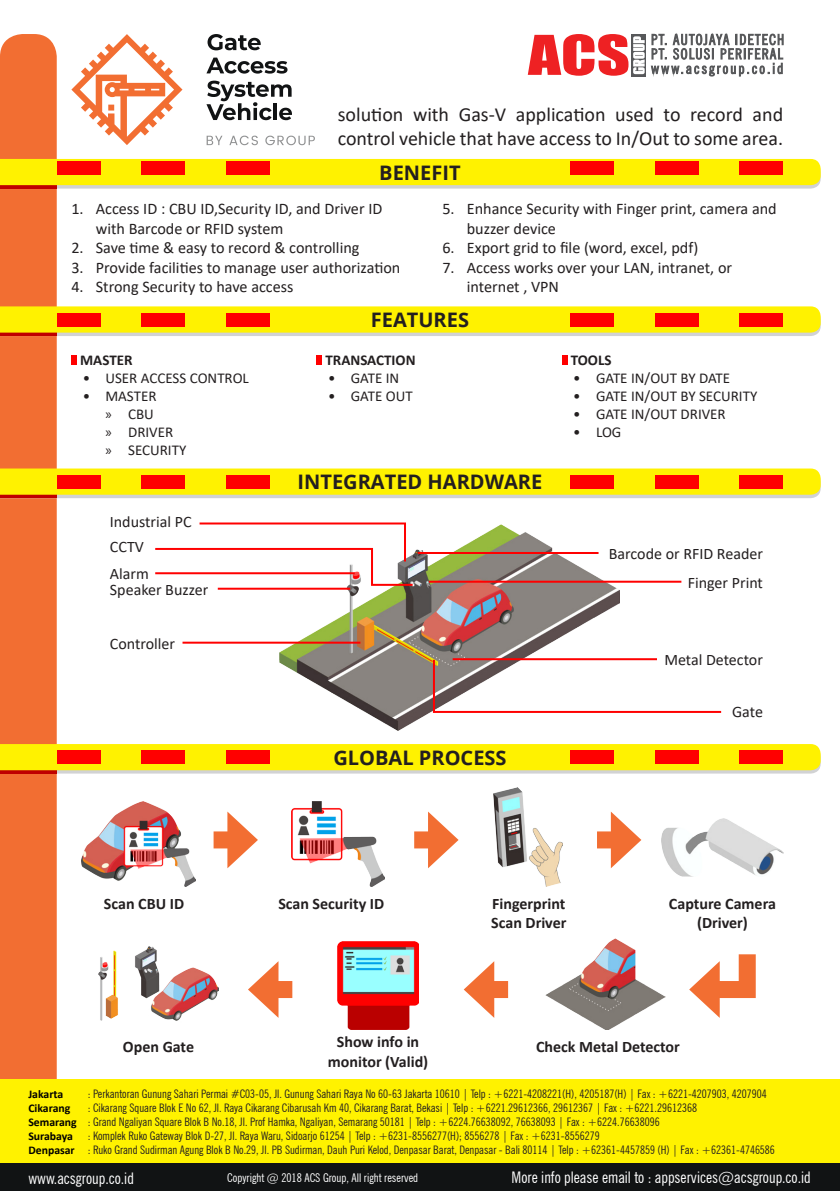
<style>
.page{position:relative;width:840px;height:1191px;background:#fff}
.page>*{position:absolute;margin:0;border:0;box-sizing:border-box;transform-origin:0 0}
.t1{font:20px/24px "Calibri";color:#231f20}
.t2{font:700 20px "Open Sans";color:#231f20}
.t3{font:16.2px/19.4px "Calibri";color:#231f20}
.t4{font:700 16px/19.2px "Calibri";color:#231f20}
.t5{font:16px "Calibri";color:#231f20}
.t6{font:condensed 16px "News Gothic BT";color:#fff}
.t7{font:15px "Calibri";color:#231f20}
.t8{font:700 15px "Calibri";color:#231f20}
.t9{font:condensed 12px "News Gothic BT";color:#fff}
.t10{font:condensed 11.8px "News Gothic BT";color:#231f20}
.t11{font:700 11.8px "Calibri";color:#000}
.s1{font-family:"Myriad Pro"}
</style>
<div class="page">
<div style="left:0;top:34px;width:57px;height:1045px;background:#f26e32"></div>
<div style="left:0;top:1079px;width:839px;height:112px;background:#fff200"></div>
<div style="left:0;top:1163px;width:839px;height:28px;background:#111314"></div>
<div style="left:71px;top:356px;width:6px;height:9px;background:#f00"></div>
<div style="left:316px;top:356px;width:6px;height:9px;background:#f00"></div>
<div style="left:561px;top:356px;width:6px;height:9px;background:#f00"></div>
<svg style="left:0;top:159px;width:820px;height:30px;background:#f8eb1e"></svg>
<div style="left:57px;top:161px;width:43px;height:14px;background:#f00"></div>
<div style="left:226px;top:161px;width:44px;height:14px;background:#f00"></div>
<div style="left:141px;top:161px;width:44px;height:14px;background:#f00"></div>
<div style="left:654px;top:161px;width:44px;height:14px;background:#f00"></div>
<div style="left:569px;top:161px;width:44px;height:14px;background:#f00"></div>
<div style="left:739px;top:161px;width:43px;height:14px;background:#f00"></div>
<svg style="left:0;top:306px;width:820px;height:30px;background:#f8e81d"></svg>
<div style="left:57px;top:313px;width:43px;height:13px;background:#f00"></div>
<div style="left:226px;top:313px;width:44px;height:13px;background:#f00"></div>
<div style="left:141px;top:313px;width:44px;height:13px;background:#f00"></div>
<div style="left:654px;top:313px;width:44px;height:13px;background:#f00"></div>
<div style="left:569px;top:313px;width:44px;height:13px;background:#f00"></div>
<div style="left:739px;top:313px;width:43px;height:13px;background:#f00"></div>
<svg style="left:0;top:468px;width:820px;height:30px;background:#f8e81d"></svg>
<div style="left:57px;top:475px;width:43px;height:13px;background:#f00"></div>
<div style="left:226px;top:475px;width:44px;height:13px;background:#f00"></div>
<div style="left:141px;top:475px;width:44px;height:13px;background:#f00"></div>
<div style="left:654px;top:475px;width:44px;height:13px;background:#f00"></div>
<div style="left:569px;top:475px;width:44px;height:13px;background:#f00"></div>
<div style="left:739px;top:475px;width:43px;height:13px;background:#f00"></div>
<svg style="left:0;top:744px;width:820px;height:29px;background:#f9e816"></svg>
<div style="left:57px;top:750px;width:43px;height:13px;background:#f00"></div>
<div style="left:226px;top:750px;width:44px;height:13px;background:#f00"></div>
<div style="left:141px;top:750px;width:44px;height:13px;background:#f00"></div>
<div style="left:654px;top:750px;width:44px;height:13px;background:#f00"></div>
<div style="left:569px;top:750px;width:44px;height:13px;background:#f00"></div>
<div style="left:739px;top:750px;width:43px;height:13px;background:#f00"></div>
<img style="left:661px;top:818px;width:121px;height:58px">
<img style="left:493px;top:787px;width:69px;height:99px">
<img style="left:545px;top:938px;width:120px;height:92px">
<img style="left:99px;top:946px;width:119px;height:75px">
<img style="left:81px;top:801px;width:114px;height:85px">
<img style="left:291px;top:801px;width:93px;height:85px">
<img style="left:337px;top:941px;width:81px;height:89px">
<img style="left:279px;top:524px;width:340px;height:206px">
<hr style="left:182px;top:641px;width:178px;height:2px;background:#f00">
<svg style="left:431px;top:658px;width:291px;height:56px"></svg>
<hr style="left:218px;top:587px;width:132px;height:2px;background:#f00">
<hr style="left:452px;top:658px;width:204px;height:2px;background:#f00">
<hr style="left:428px;top:580px;width:253px;height:2px;background:#f00">
<hr style="left:417px;top:552px;width:181px;height:2px;background:#f00">
<svg style="left:155px;top:522px;width:259px;height:65px"></svg>
<div style="left:414px;top:831px;width:26px;height:17px;background:#f26e32"></div>
<svg style="left:428px;top:811px;width:30px;height:57px"></svg>
<div style="left:596px;top:831px;width:26px;height:17px;background:#f26e32"></div>
<svg style="left:610px;top:812px;width:31px;height:56px"></svg>
<div style="left:482px;top:981px;width:26px;height:17px;background:#f26e32"></div>
<svg style="left:463px;top:961px;width:31px;height:57px"></svg>
<div style="left:266px;top:981px;width:26px;height:17px;background:#f26e32"></div>
<svg style="left:248px;top:961px;width:30px;height:57px"></svg>
<svg style="left:689px;top:954px;width:67px;height:64px"></svg>
<div style="left:213px;top:831px;width:26px;height:17px;background:#f26e32"></div>
<svg style="left:227px;top:811px;width:31px;height:57px"></svg>
<svg style="left:206px;top:136px;width:16px;height:9px"></svg>
<svg style="left:229px;top:136px;width:29px;height:9px"></svg>
<svg style="left:265px;top:136px;width:50px;height:9px"></svg>
<svg style="left:207px;top:34px;width:53px;height:16px"></svg>
<svg style="left:206px;top:58px;width:81px;height:16px"></svg>
<svg style="left:206px;top:81px;width:86px;height:39px"></svg>
<svg style="left:71px;top:34px;width:111px;height:111px"></svg>
<svg style="left:651px;top:34px;width:131px;height:42px"></svg>
<svg style="left:644px;top:34px;width:2px;height:42px"></svg>
<svg style="left:527px;top:34px;width:117px;height:42px"></svg>
<p class="t1" style="left:337px;top:102px;width:447px">solution with Gas-V application used to record and control vehicle that have access to In/Out to some area.</p>
<p class="t2" style="left:379px;top:158px;width:83px">BENEFIT</p>
<p class="t3" style="left:96px;top:199px;width:288px;text-indent:-24px">1. Access ID : CBU ID,Security ID, and Driver ID with Barcode or RFID system</p>
<p class="t3" style="left:71px;top:238px;width:289px">2. Save time &amp; easy to record &amp; controlling</p>
<p class="t3" style="left:71px;top:257px;width:330px">3. Provide facilities to manage user authorization</p>
<p class="t3" style="left:71px;top:277px;width:223px">4. Strong Security to have access</p>
<p class="t3" style="left:466px;top:199px;width:311px;text-indent:-24px">5. Enhance Security with Finger print, camera and buzzer device</p>
<p class="t3" style="left:442px;top:238px;width:257px">6. Export grid to file (word, excel, pdf)</p>
<p class="t3" style="left:466px;top:257px;width:267px;text-indent:-24px">7. Access works over your LAN, intranet, or internet , VPN</p>
<p class="t8" style="left:80px;top:349px;width:54px">MASTER</p>
<p class="t7" style="left:83px;top:368px;width:167px">• USER ACCESS CONTROL</p>
<p class="t7" style="left:83px;top:386px;width:75px">• MASTER</p>
<p class="t7" style="left:105px;top:404px;width:50px"><span class="s1">»</span> CBU</p>
<p class="t7" style="left:105px;top:422px;width:69px"><span class="s1">»</span> DRIVER</p>
<p class="t7" style="left:105px;top:440px;width:82px"><span class="s1">»</span> SECURITY</p>
<p class="t5" style="left:110px;top:510px;width:83px">Industrial PC</p>
<p class="t5" style="left:110px;top:535px;width:36px">CCTV</p>
<p class="t5" style="left:110px;top:563px;width:40px">Alarm</p>
<p class="t5" style="left:110px;top:578px;width:100px">Speaker Buzzer</p>
<p class="t5" style="left:110px;top:632px;width:67px">Controller</p>
<p class="t2" style="left:370px;top:306px;width:100px">FEATURES</p>
<p class="t8" style="left:325px;top:349px;width:92px">TRANSACTION</p>
<p class="t7" style="left:328px;top:368px;width:73px">• GATE IN</p>
<p class="t7" style="left:328px;top:386px;width:86px">• GATE OUT</p>
<p class="t2" style="left:297px;top:468px;width:246px">INTEGRATED HARDWARE</p>
<p class="t2" style="left:333px;top:743px;width:175px">GLOBAL PROCESS</p>
<p class="t8" style="left:570px;top:349px;width:42px">TOOLS</p>
<p class="t7" style="left:573px;top:368px;width:158px">• GATE IN/OUT BY DATE</p>
<p class="t7" style="left:573px;top:386px;width:185px">• GATE IN/OUT BY SECURITY</p>
<p class="t7" style="left:573px;top:404px;width:154px">• GATE IN/OUT DRIVER</p>
<p class="t7" style="left:573px;top:422px;width:50px">• LOG</p>
<p class="t5" style="left:608px;top:542px;width:155px">Barcode or RFID Reader</p>
<p class="t5" style="left:687px;top:571px;width:77px">Finger Print</p>
<p class="t5" style="left:664px;top:649px;width:100px">Metal Detector</p>
<p class="t5" style="left:731px;top:700px;width:32px">Gate</p>
<p class="t4" style="left:104px;top:893px;width:82px">Scan CBU ID</p>
<p class="t4" style="left:278px;top:893px;width:107px">Scan Security ID</p>
<p class="t4" style="left:491px;top:893px;width:77px">Fingerprint<br>Scan Driver</p>
<p class="t4" style="left:668px;top:893px;width:108px">Capture Camera</p>
<p class="t4" style="left:696px;top:913px;width:52px">(Driver)</p>
<p class="t11" style="left:28px;top:1085px;width:36px">Jakarta</p>
<p class="t11" style="left:28px;top:1099px;width:44px">Cikarang</p>
<p class="t11" style="left:28px;top:1113px;width:50px">Semarang</p>
<p class="t11" style="left:28px;top:1127px;width:46px">Surabaya</p>
<p class="t11" style="left:28px;top:1141px;width:48px">Denpasar</p>
<p class="t4" style="left:336px;top:1032px;width:84px">Show info in</p>
<p class="t4" style="left:327px;top:1051px;width:102px">monitor (Valid)</p>
<p class="t4" style="left:123px;top:1037px;width:73px">Open Gate</p>
<p class="t4" style="left:535px;top:1037px;width:145px">Check Metal Detector</p>
<p class="t10" style="left:88px;top:1086px;width:680px">: Perkantoran Gunung Sahari Permai #C03-05, Jl. Gunung Sahari Raya No 60-63 Jakarta 10610 | Telp : +6221-4208221(H), 4205187(H) | Fax : +6221-4207903, 4207904</p>
<p class="t10" style="left:88px;top:1100px;width:610px">: Cikarang Square Blok E No 62, Jl. Raya Cikarang Cibarusah Km 40, Cikarang Barat, Bekasi | Telp : +6221.29612366, 29612367 | Fax : +6221.29612368</p>
<p class="t10" style="left:88px;top:1114px;width:573px">: Grand Ngaliyan Square Blok B No.18, Jl. Prof Hamka, Ngaliyan, Semarang 50181 | Telp : +6224.76638092, 76638093 | Fax : +6224.76638096</p>
<p class="t10" style="left:88px;top:1128px;width:513px">: Komplek Ruko Gateway Blok D-27, Jl. Raya Waru, Sidoarjo 61254 | Telp : +6231-8556277(H); 8556278 | Fax : +6231-8556279</p>
<p class="t10" style="left:88px;top:1142px;width:688px">: Ruko Grand Sudirman Agung Blok B No.29, Jl. PB Sudirman, Dauh Puri Kelod, Denpasar Barat, Denpasar - Bali 80114 | Telp : +62361-4457859 (H) | Fax : +62361-4746586</p>
<p class="t6" style="left:28px;top:1168px;width:107px">www.acsgroup.co.id</p>
<p class="t6" style="left:511px;top:1167px;width:300px">More info please email to : appservices@acsgroup.co.id</p>
<p class="t9" style="left:227px;top:1170px;width:192px">Copyright @ 2018 ACS Group, All right reserved</p>
</div>
